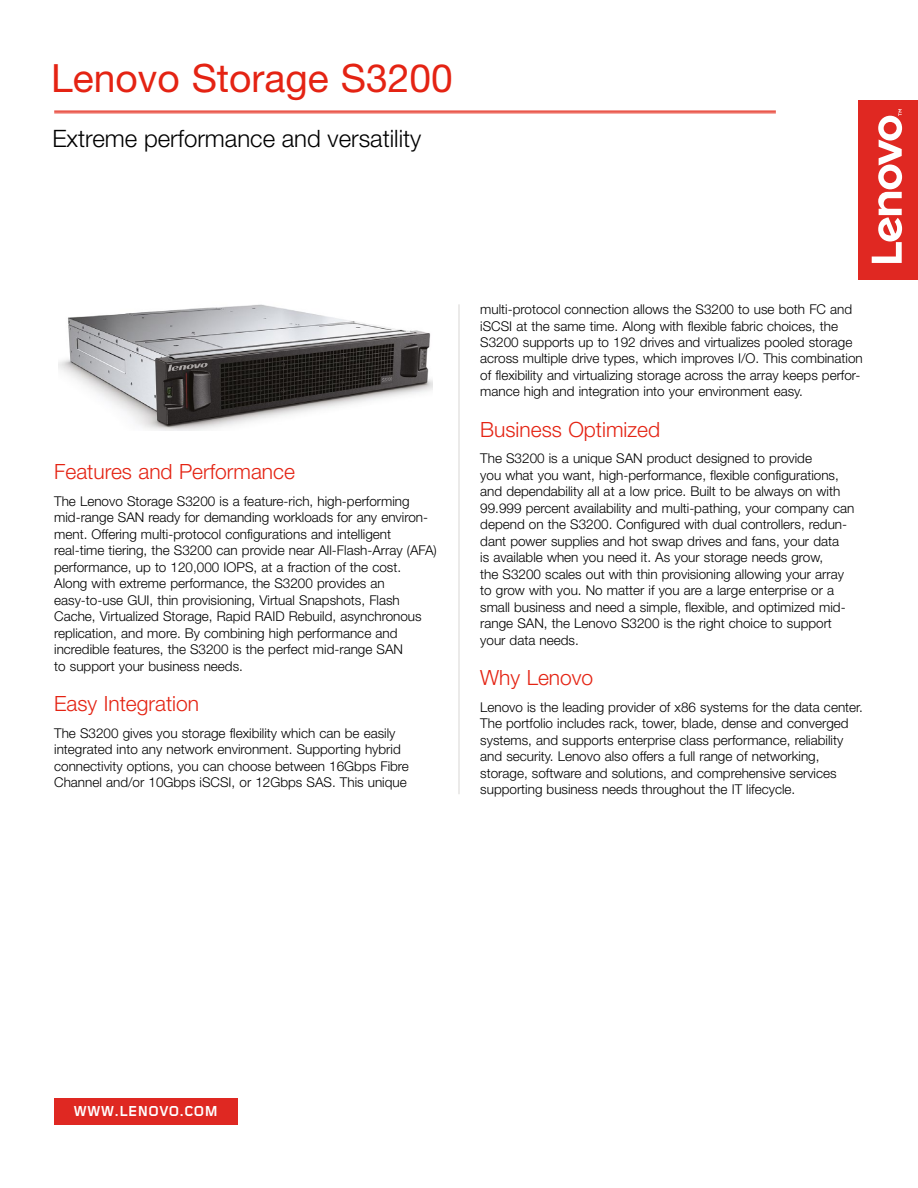
<style>
.page{position:relative;width:918px;height:1188px;background:#fff}
.page>*{position:absolute;margin:0;border:0;box-sizing:border-box;transform-origin:0 0}
.t1{font:39px "Helvetica Neue LT Std";color:#e42313}
.t2{font:300 24px "Helvetica Neue LT Std";color:#000}
.t3{font:300 21px "Helvetica Neue LT Std";color:#e42313}
.t4{font:700 15px "Foundry Gridnik";color:#fff}
.t5{font:300 13.5px/16.5px "Helvetica Neue LT Std";color:#000}
</style>
<div class="page">
<div style="left:858px;top:100px;width:60px;height:180px;background:#e02822"></div>
<svg style="left:872px;top:109px;width:30px;height:154px"></svg>
<div style="left:54px;top:1098px;width:184px;height:26px;background:#df2822"></div>
<hr style="left:54px;top:111px;width:722px;height:1px;background:#e42313">
<hr style="left:54px;top:113px;width:722px;height:1px;background:#e42313">
<img style="left:59px;top:304px;width:374px;height:127px">
<hr style="left:459px;top:304px;width:1px;height:490px;background:#d9d6d4">
<h1 class="t1" style="left:51px;top:54px;width:403px">Lenovo Storage S3200</h1>
<h2 class="t2" style="left:52px;top:124px;width:370px">Extreme performance and versatility</h2>
<h2 class="t3" style="left:54px;top:459px;width:242px">Features and Performance</h2>
<p class="t5" style="left:54px;top:492px;width:384px">The Lenovo Storage S3200 is a feature-rich, high-performing mid-range SAN ready for demanding workloads for any environ&shy;ment. Offering multi-protocol configurations and intelligent real-time tiering, the S3200 can provide near All-Flash-Array (AFA) performance, up to 120,000 IOPS, at a fraction of the cost.<br>Along with extreme performance, the S3200 provides an easy-to-use GUI, thin provisioning, Virtual Snapshots, Flash Cache, Virtualized Storage, Rapid RAID Rebuild, asynchronous replication, and more. By combining high performance and incredible features, the S3200 is the perfect mid-range SAN<br>to support your business needs.</p>
<h2 class="t3" style="left:54px;top:691px;width:146px">Easy Integration</h2>
<p class="t5" style="left:54px;top:724px;width:356px">The S3200 gives you storage flexibility which can be easily integrated into any network environment. Supporting hybrid connectivity options, you can choose between 16Gbps Fibre Channel and/or 10Gbps iSCSI, or 12Gbps SAS. This unique</p>
<p class="t5" style="left:480px;top:301px;width:384px">multi-protocol connection allows the S3200 to use both FC and iSCSI at the same time. Along with flexible fabric choices, the S3200 supports up to 192 drives and virtualizes pooled storage across multiple drive types, which improves I/O. This combination of flexibility and virtualizing storage across the array keeps perfor&shy;mance high and integration into your environment easy.</p>
<h2 class="t3" style="left:480px;top:417px;width:181px">Business Optimized</h2>
<p class="t5" style="left:480px;top:450px;width:376px">The S3200 is a unique SAN product designed to provide<br>you what you want, high-performance, flexible configurations, and dependability all at a low price. Built to be always on with 99.999 percent availability and multi-pathing, your company can depend on the S3200. Configured with dual controllers, redun&shy;dant power supplies and hot swap drives and fans, your data<br>is available when you need it. As your storage needs grow,<br>the S3200 scales out with thin provisioning allowing your array to grow with you. No matter if you are a large enterprise or a small business and need a simple, flexible, and optimized mid&shy;range SAN, the Lenovo S3200 is the right choice to support your data needs.</p>
<h2 class="t3" style="left:480px;top:665px;width:115px">Why Lenovo</h2>
<p class="t5" style="left:480px;top:698px;width:384px">Lenovo is the leading provider of x86 systems for the data center.<br>The portfolio includes rack, tower, blade, dense and converged systems, and supports enterprise class performance, reliability and security. Lenovo also offers a full range of networking, storage, software and solutions, and comprehensive services supporting business needs throughout the IT lifecycle.</p>
<p class="t4" style="left:74px;top:1103px;width:146px">WWW.LENOVO.COM</p>
</div>
